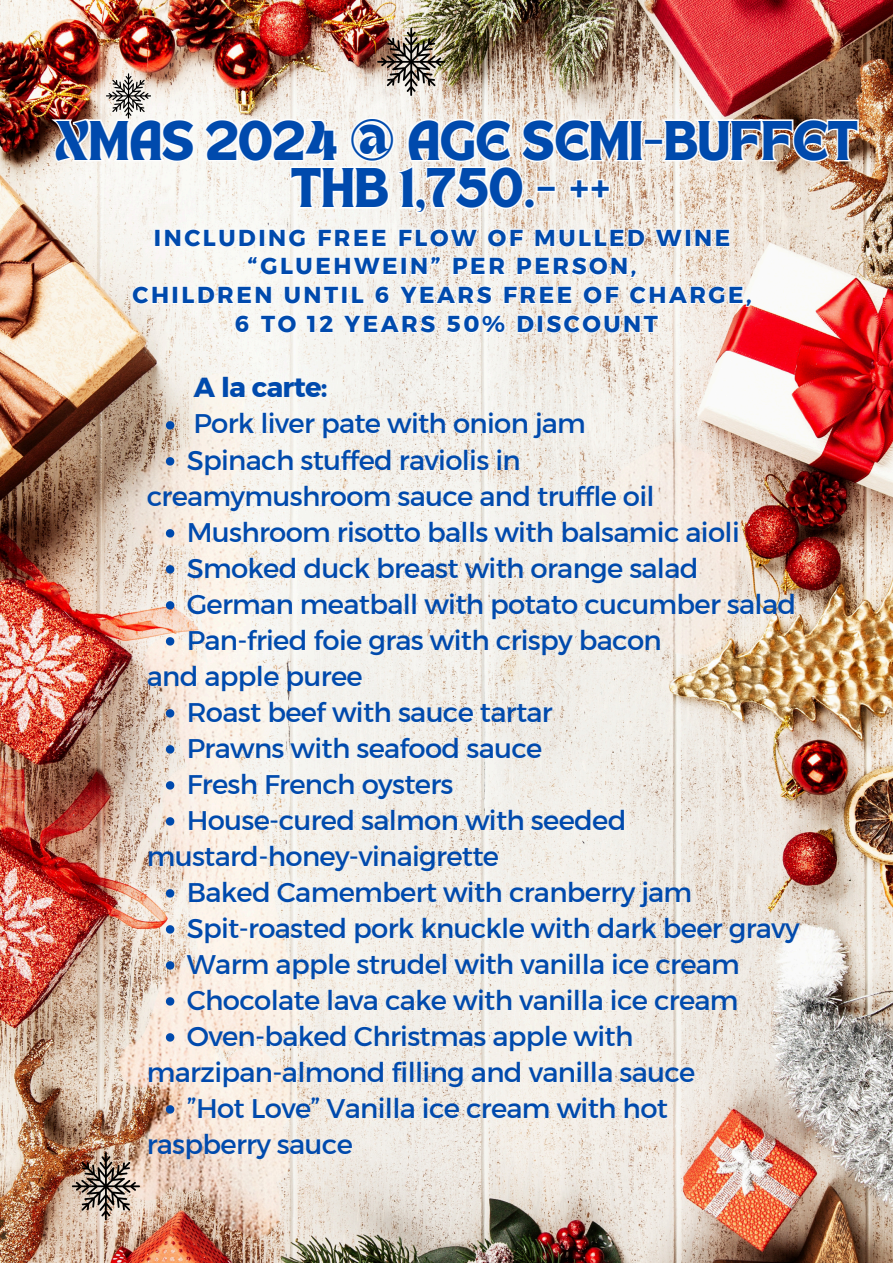
<style>
.page{position:relative;width:893px;height:1263px;background:#fff}
.page>*{position:absolute;margin:0;border:0;box-sizing:border-box;transform-origin:0 0}
.t1{font:40.42px/47.2px "TANHEADLINE";color:#004aad;text-align:center}
.t2{font:27.45px "Kief Montaser Regular";letter-spacing:-.025em;color:#004aad}
.t3{font:27.45px "Kief Montaser Bold";letter-spacing:-.025em;color:#004aad}
.t4{font:23.02px "Kief Montaser Bold";letter-spacing:.11em;color:#004aad}
</style>
<div class="page">
<img style="left:0;top:0;width:893px;height:1263px">
<img style="left:45px;top:75px;width:815px;height:92px">
<svg style="left:288px;top:161px;width:324px;height:55px"></svg>
<svg style="left:154px;top:227px;width:577px;height:21px"></svg>
<svg style="left:131px;top:255px;width:622px;height:79px"></svg>
<img style="left:72px;top:1152px;width:68px;height:68px">
<img style="left:377px;top:28px;width:68px;height:68px">
<svg style="left:106px;top:73px;width:45px;height:45px"></svg>
<svg style="left:166px;top:421px;width:8px;height:8px"></svg>
<svg style="left:166px;top:457px;width:8px;height:8px"></svg>
<svg style="left:166px;top:529px;width:8px;height:8px"></svg>
<svg style="left:166px;top:565px;width:8px;height:8px"></svg>
<svg style="left:166px;top:601px;width:8px;height:8px"></svg>
<svg style="left:166px;top:637px;width:8px;height:8px"></svg>
<svg style="left:166px;top:709px;width:8px;height:8px"></svg>
<svg style="left:166px;top:745px;width:8px;height:8px"></svg>
<svg style="left:166px;top:781px;width:8px;height:8px"></svg>
<svg style="left:166px;top:817px;width:8px;height:8px"></svg>
<svg style="left:166px;top:889px;width:8px;height:8px"></svg>
<svg style="left:166px;top:925px;width:8px;height:8px"></svg>
<svg style="left:166px;top:961px;width:8px;height:8px"></svg>
<svg style="left:166px;top:997px;width:8px;height:8px"></svg>
<svg style="left:166px;top:1033px;width:8px;height:8px"></svg>
<svg style="left:166px;top:1105px;width:8px;height:8px"></svg>
<p class="t1" style="left:56px;top:122px;width:804px">XMAS 2024 @ AGE SEMI-BUFFET<br>THB 1,750.- ++</p>
<p class="t4" style="left:154px;top:223px;width:578px">INCLUDING FREE FLOW OF MULLED WINE</p>
<h1 class="t4" style="left:248px;top:252px;width:390px">“GLUEHWEIN” PER PERSON,</h1>
<p class="t4" style="left:133px;top:281px;width:621px">CHILDREN UNTIL 6 YEARS FREE OF CHARGE,</p>
<p class="t4" style="left:235px;top:309px;width:424px">6 TO 12 YEARS 50% DISCOUNT</p>
<p class="t3" style="left:194px;top:371px;width:135px">A la carte:</p>
<p class="t2" style="left:193px;top:407px;width:394px">Pork liver pate with onion jam</p>
<p class="t2" style="left:187px;top:443px;width:335px">Spinach stuffed raviolis in</p>
<h2 class="t2" style="left:147px;top:479px;width:509px">creamymushroom sauce and truffle oil</h2>
<p class="t2" style="left:187px;top:515px;width:554px">Mushroom risotto balls with balsamic aioli</p>
<p class="t2" style="left:187px;top:551px;width:513px">Smoked duck breast with orange salad</p>
<h3 class="t2" style="left:187px;top:587px;width:611px">German meatball with potato cucumber salad</h3>
<p class="t2" style="left:187px;top:623px;width:476px">Pan-fried foie gras with crispy bacon</p>
<p class="t2" style="left:147px;top:659px;width:217px">and apple puree</p>
<p class="t2" style="left:187px;top:695px;width:367px">Roast beef with sauce tartar</p>
<p class="t2" style="left:187px;top:731px;width:357px">Prawns with seafood sauce</p>
<h3 class="t2" style="left:187px;top:767px;width:268px">Fresh French oysters</h3>
<p class="t2" style="left:187px;top:803px;width:441px">House-cured salmon with seeded</p>
<p class="t2" style="left:147px;top:839px;width:354px">mustard-honey-vinaigrette</p>
<p class="t2" style="left:187px;top:875px;width:507px">Baked Camembert with cranberry jam</p>
<p class="t2" style="left:187px;top:911px;width:614px">Spit-roasted pork knuckle with dark beer gravy</p>
<h3 class="t2" style="left:187px;top:947px;width:555px">Warm apple strudel with vanilla ice cream</h3>
<p class="t2" style="left:187px;top:983px;width:553px">Chocolate lava cake with vanilla ice cream</p>
<p class="t2" style="left:187px;top:1019px;width:448px">Oven-baked Christmas apple with</p>
<p class="t2" style="left:147px;top:1055px;width:550px">marzipan-almond filling and vanilla sauce</p>
<p class="t2" style="left:187px;top:1091px;width:483px">”Hot Love” Vanilla ice cream with hot</p>
<p class="t2" style="left:147px;top:1127px;width:208px">raspberry sauce</p>
</div>
